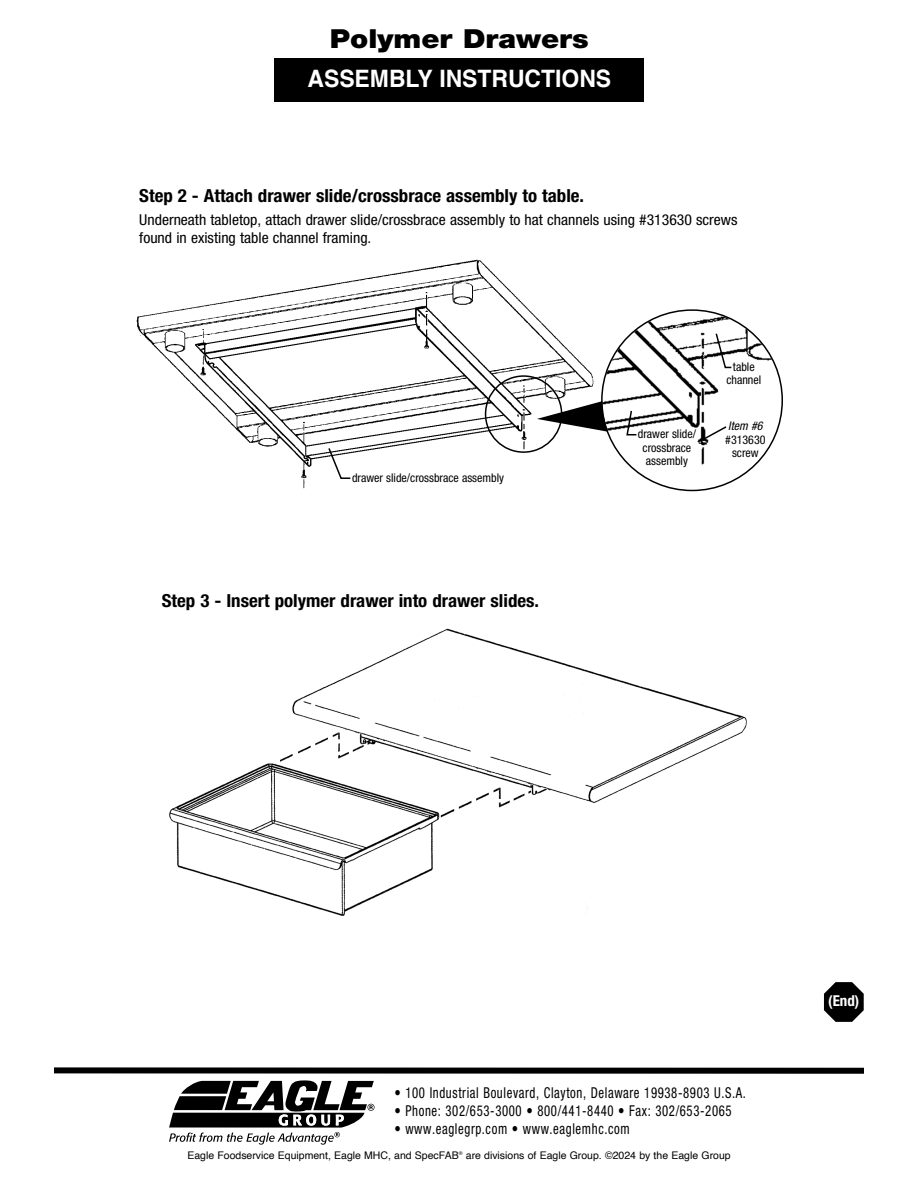
<style>
.page{position:relative;width:918px;height:1188px;background:#fff}
.page>*{position:absolute;margin:0;border:0;box-sizing:border-box;transform-origin:0 0}
.t1{font:900 26.25px "Helvetica Neue LT Pro";color:#000;scale:1.1 1}
.t2{font:700 24px "Helvetica";color:#fff;scale:.95 1}
.t3{font:700 condensed 18px "Helvetica Neue LT Pro";color:#000;scale:1.05 1}
.t4{font:condensed 15px "Helvetica Neue LT Pro";letter-spacing:.05em;color:#000;scale:.85 1}
.t5{font:condensed 15px/18px "Helvetica Neue LT Pro";color:#000;scale:1.05 1}
.t6{font:700 condensed 15px "Helvetica Neue LT Pro";color:#fff}
.t7{font:condensed 12px/13.5px "Helvetica Neue LT Pro";color:#000;text-align:center}
.t8{font:italic condensed 12px "Helvetica Neue LT Pro";color:#000}
.t9{font:10.5px "Helvetica";color:#000}
</style>
<div class="page">
<div style="left:274px;top:58px;width:370px;height:44px;background:#000"></div>
<img style="left:136px;top:259px;width:392px;height:230px">
<svg style="left:327px;top:446px;width:25px;height:34px"></svg>
<svg style="left:485px;top:309px;width:298px;height:182px"></svg>
<img style="left:169px;top:628px;width:578px;height:288px">
<svg style="left:824px;top:982px;width:40px;height:40px"></svg>
<svg style="left:169px;top:1080px;width:206px;height:65px"></svg>
<div style="left:54px;top:1067px;width:810px;height:7px;background:#000"></div>
<h1 class="t1" style="left:330px;top:24px;width:237px">Polymer Drawers</h1>
<h2 class="t2" style="left:308px;top:68px;width:321px">ASSEMBLY INSTRUCTIONS</h2>
<p class="t3" style="left:139px;top:189px;width:425px">Step 2 - Attach drawer slide/crossbrace assembly to table.</p>
<p class="t5" style="left:139px;top:212px;width:571px">Underneath tabletop, attach drawer slide/crossbrace assembly to hat channels using #313630 screws found in existing table channel framing.</p>
<p class="t7" style="left:352px;top:472px;width:154px">drawer slide/crossbrace assembly</p>
<p class="t3" style="left:162px;top:594px;width:361px">Step 3 - Insert polymer drawer into drawer slides.</p>
<p class="t7" style="left:638px;top:428px;width:60px">drawer slide/ crossbrace assembly</p>
<p class="t7" style="left:726px;top:361px;width:36px">table channel</p>
<p class="t8" style="left:728px;top:419px;width:36px">Item #6</p>
<p class="t7" style="left:725px;top:434px;width:42px">#313630 screw</p>
<p class="t4" style="left:394px;top:1087px;width:415px">• 100 Industrial Boulevard, Clayton, Delaware 19938-8903 U.S.A.</p>
<p class="t4" style="left:394px;top:1105px;width:398px">• Phone: 302/653-3000 • 800/441-8440 • Fax: 302/653-2065</p>
<p class="t4" style="left:394px;top:1123px;width:278px">• www.eaglegrp.com • www.eaglemhc.com</p>
<p class="t9" style="left:187px;top:1151px;width:545px">Eagle Foodservice Equipment, Eagle MHC, and SpecFAB<sup>®</sup> are divisions of Eagle Group. ©2024 by the Eagle Group</p>
<p class="t6" style="left:828px;top:995px;width:33px">(End)</p>
</div>
